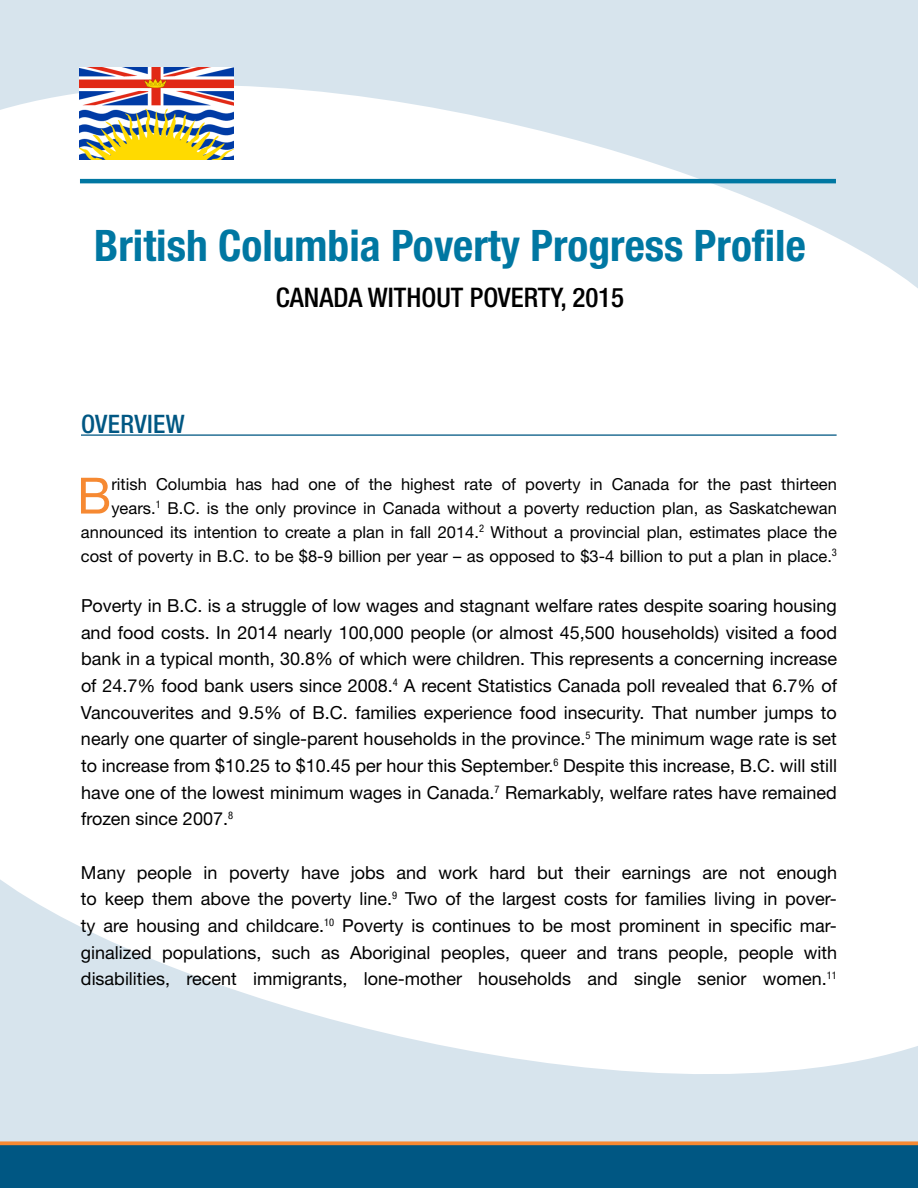
<style>
.page{position:relative;width:918px;height:1188px;background:#fff}
.page>*{position:absolute;margin:0;border:0;box-sizing:border-box;transform-origin:0 0}
.t1{font:50.1px "Helvetica Neue";color:#f68932}
.t2{font:700 condensed 43.5px "Helvetica Neue";color:#0077a2}
.t3{font:500 condensed 27px "Helvetica Neue";color:#000}
.t4{font:500 condensed 25.5px "Helvetica Neue";letter-spacing:.015em;color:#005783}
.t5{font:18px/26.5px "Helvetica Neue";color:#000;text-align:justify}
.t6{font:16.5px/24px "Helvetica Neue";color:#000;text-align:right}
</style>
<div class="page">
<svg style="left:0;top:879px;width:918px;height:262px"></svg>
<svg style="left:0;top:0;width:918px;height:288px;fill:#d7e4ed"></svg>
<div style="left:0;top:1145px;width:918px;height:43px;background:#005783"></div>
<svg style="left:0;top:1141px;width:918px;height:4px;fill:#f68932"></svg>
<hr style="left:80px;top:179px;width:756px;height:4px;background:#0077a2">
<hr style="left:81px;top:434px;width:756px;height:2px;background:#005783">
<img style="left:80px;top:67px;width:154px;height:93px">
<h2 class="t2" style="left:94px;top:219px;width:713px">British Columbia Poverty Progress Profile</h2>
<h3 class="t3" style="left:276px;top:282px;width:350px">CANADA WITHOUT POVERTY, 2015</h3>
<h3 class="t4" style="left:81px;top:408px;width:105px">OVERVIEW</h3>
<p class="t6" style="left:81px;top:471px;width:758px">ritish Columbia has had one of the highest rate of poverty in Canada for the past thirteen years.<sup>1</sup> B.C. is the only province in Canada without a poverty reduction plan, as Saskatchewan announced its intention to create a plan in fall 2014.<sup>2</sup> Without a provincial plan, estimates place the cost of poverty in B.C. to be $8-9 billion per year – as opposed to $3-4 billion to put a plan in place.<sup>3</sup></p>
<p class="t5" style="left:81px;top:592px;width:758px">Poverty in B.C. is a struggle of low wages and stagnant welfare rates despite soaring housing and food costs. In 2014 nearly 100,000 people (or almost 45,500 households) visited a food bank in a typical month, 30.8% of which were children. This represents a concerning increase of 24.7% food bank users since 2008.<sup>4</sup> A recent Statistics Canada poll revealed that 6.7% of Vancouverites and 9.5% of B.C. families experience food insecurity. That number jumps to nearly one quarter of single-parent households in the province.<sup>5</sup> The minimum wage rate is set to increase from $10.25 to $10.45 per hour this September.<sup>6</sup> Despite this increase, B.C. will still have one of the lowest minimum wages in Canada.<sup>7</sup> Remarkably, welfare rates have remained frozen since 2007.<sup>8</sup></p>
<h1 class="t1" style="left:77px;top:466px;width:36px">B</h1>
<p class="t5" style="left:81px;top:859px;width:758px">Many people in poverty have jobs and work hard but their earnings are not enough to keep them above the poverty line.<sup>9</sup> Two of the largest costs for families living in pover&shy;ty are housing and childcare.<sup>10</sup> Poverty is continues to be most prominent in specific mar&shy;ginalized populations, such as Aboriginal peoples, queer and trans people, people with disabilities, recent immigrants, lone-mother households and single senior women.<sup>11</sup></p>
</div>
